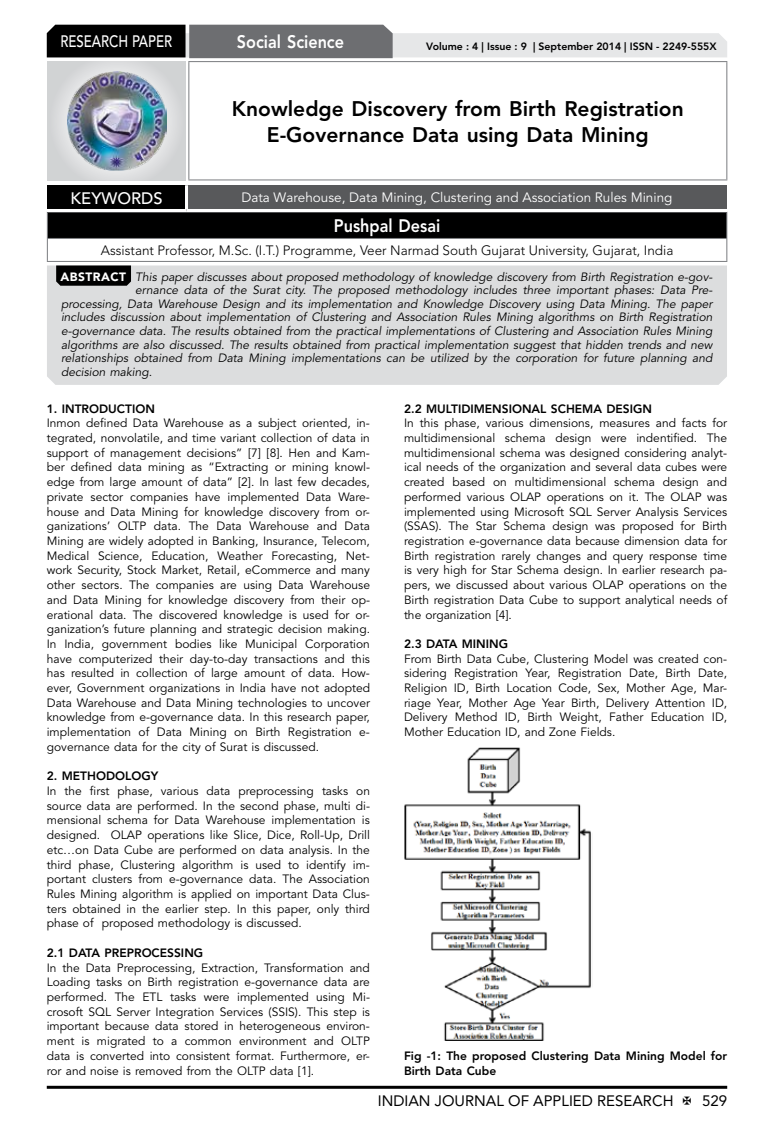
<style>
.page{position:relative;width:774px;height:1136px;background:#fff}
.page>*{position:absolute;margin:0;border:0;box-sizing:border-box;transform-origin:0 0}
.t1{font:800 21px/26.2px "Avenir LT Std";color:#000;text-align:center}
.t2{font:800 18px "Avenir LT Std";color:#fff;scale:.9 1}
.t3{font:500 16.5px "Avenir LT Std";color:#fff;scale:.8 1}
.t4{font:500 16.5px "Avenir LT Std";color:#fff}
.t5{font:15px "Avenir LT Std";color:#000}
.t6{font:300 13.5px "Avenir LT Std";color:#000}
.t7{font:13.5px "Avenir LT Std";color:#fff}
.t8{font:12px/14.7px "Avenir LT Std";color:#000;text-align:justify}
.t9{font:italic 12px "Avenir LT Std";color:#000}
.t10{font:800 12px/14.7px "Avenir LT Std";color:#000}
.t11{font:800 10.5px "Avenir LT Std";color:#000}
.s1{font-weight:900;font-style:normal;color:#fff}
</style>
<div class="page">
<hr style="left:47px;top:1085px;width:680px;height:3px;background:#000">
<div style="left:48px;top:62px;width:137px;height:118px;background:linear-gradient(to right,#d9dadb,#d9dadb)"></div>
<img style="left:68px;top:71px;width:99px;height:100px">
<svg style="left:47px;top:25px;width:680px;height:33px;background:#979899"></svg>
<hr style="left:188px;top:61px;width:539px;height:1px;background:#808285">
<hr style="left:188px;top:62px;width:1px;height:117px;background:#808285">
<hr style="left:726px;top:62px;width:1px;height:117px;background:#808285">
<hr style="left:188px;top:179px;width:539px;height:1px;background:#808285">
<div style="left:47px;top:212px;width:680px;height:26px;background:#000"></div>
<hr style="left:47px;top:238px;width:680px;height:1px;background:#808285">
<svg style="left:47px;top:212px;width:1px;height:49px"></svg>
<svg style="left:726px;top:212px;width:1px;height:49px"></svg>
<hr style="left:47px;top:261px;width:680px;height:1px;background:#808285">
<div style="left:47px;top:185px;width:139px;height:25px;background:#000"></div>
<div style="left:186px;top:185px;width:541px;height:25px;background:#58595b"></div>
<hr style="left:185px;top:185px;width:3px;height:24px;background:#fff">
<hr style="left:47px;top:209px;width:139px;height:3px;background:#fff">
<hr style="left:186px;top:209px;width:541px;height:3px;background:#fff">
<div style="left:47px;top:265px;width:680px;height:120px;background:#dcddde"></div>
<svg style="left:56px;top:265px;width:75px;height:21px;background:#0b0b0b"></svg>
<img style="left:404px;top:747px;width:187px;height:292px">
<h3 class="t3" style="left:60px;top:32px;width:139px">RESEARCH PAPER</h3>
<h2 class="t2" style="left:237px;top:31px;width:121px">Social Science</h2>
<p class="t11" style="left:426px;top:41px;width:292px">Volume : 4 | Issue : 9 | September 2014 | ISSN - 2249-555X</p>
<h1 class="t1" style="left:232px;top:95px;width:453px">Knowledge Discovery from Birth Registration<br>E-Governance Data using Data Mining</h1>
<h3 class="t4" style="left:71px;top:189px;width:94px">KEYWORDS</h3>
<p class="t7" style="left:241px;top:189px;width:433px">Data Warehouse, Data Mining, Clustering and Association Rules Mining</p>
<h2 class="t2" style="left:334px;top:215px;width:120px">Pushpal Desai</h2>
<p class="t6" style="left:101px;top:242px;width:574px">Assistant Professor, M.Sc. (I.T.) Programme, Veer Narmad South Gujarat University, Gujarat, India</p>
<p class="t9" style="left:60px;top:270px;width:654px"><span class="s1">ABSTRACT</span> This paper discusses about proposed methodology of knowledge discovery from Birth Registration e-gov-</p>
<p class="t9" style="left:135px;top:283px;width:579px">ernance data of the Surat city. The proposed methodology includes three important phases: Data Pre-</p>
<p class="t9" style="left:61px;top:297px;width:653px">processing, Data Warehouse Design and its implementation and Knowledge Discovery using Data Mining. The paper</p>
<p class="t9" style="left:61px;top:310px;width:653px">includes discussion about implementation of Clustering and Association Rules Mining algorithms on Birth Registration</p>
<p class="t9" style="left:61px;top:324px;width:653px">e-governance data. The results obtained from the practical implementations of Clustering and Association Rules Mining</p>
<p class="t9" style="left:61px;top:337px;width:653px">algorithms are also discussed. The results obtained from practical implementation suggest that hidden trends and new</p>
<p class="t9" style="left:61px;top:351px;width:653px">relationships obtained from Data Mining implementations can be utilized by the corporation for future planning and</p>
<p class="t9" style="left:61px;top:364px;width:93px">decision making.</p>
<p class="t10" style="left:47px;top:401px;width:110px">1. INTRODUCTION</p>
<p class="t8" style="left:47px;top:416px;width:325px">Inmon defined Data Warehouse as a subject oriented, in&shy;tegrated, nonvolatile, and time variant collection of data in support of management decisions” [7] [8]. Hen and Kam&shy;ber defined data mining as “Extracting or mining knowl&shy;edge from large amount of data” [2]. In last few decades, private sector companies have implemented Data Ware&shy;house and Data Mining for knowledge discovery from or&shy;ganizations’ OLTP data. The Data Warehouse and Data Mining are widely adopted in Banking, Insurance, Telecom, Medical Science, Education, Weather Forecasting, Net&shy;work Security, Stock Market, Retail, eCommerce and many other sectors. The companies are using Data Warehouse and Data Mining for knowledge discovery from their op&shy;erational data. The discovered knowledge is used for or&shy;ganization’s future planning and strategic decision making.<br>In India, government bodies like Municipal Corporation have computerized their day-to-day transactions and this has resulted in collection of large amount of data. How&shy;ever, Government organizations in India have not adopted Data Warehouse and Data Mining technologies to uncover knowledge from e-governance data. In this research paper, implementation of Data Mining on Birth Registration e&shy;governance data for the city of Surat is discussed.</p>
<p class="t10" style="left:47px;top:768px;width:113px">2. METHODOLOGY</p>
<p class="t8" style="left:47px;top:783px;width:325px">In the first phase, various data preprocessing tasks on source data are performed. In the second phase, multi di&shy;mensional schema for Data Warehouse implementation is designed. OLAP operations like Slice, Dice, Roll-Up, Drill etc…on Data Cube are performed on data analysis. In the third phase, Clustering algorithm is used to identify im&shy;portant clusters from e-governance data. The Association Rules Mining algorithm is applied on important Data Clus&shy;ters obtained in the earlier step. In this paper, only third phase of proposed methodology is discussed.</p>
<p class="t10" style="left:47px;top:945px;width:158px">2.1 DATA PREPROCESSING</p>
<p class="t8" style="left:47px;top:960px;width:325px">In the Data Preprocessing, Extraction, Transformation and Loading tasks on Birth registration e-governance data are performed. The ETL tasks were implemented using Mi&shy;crosoft SQL Server Integration Services (SSIS). This step is important because data stored in heterogeneous environ&shy;ment is migrated to a common environment and OLTP data is converted into consistent format. Furthermore, er&shy;ror and noise is removed from the OLTP data [1].</p>
<p class="t10" style="left:404px;top:401px;width:249px">2.2 MULTIDIMENSIONAL SCHEMA DESIGN</p>
<p class="t8" style="left:404px;top:416px;width:325px">In this phase, various dimensions, measures and facts for multidimensional schema design were indentified. The multidimensional schema was designed considering analyt&shy;ical needs of the organization and several data cubes were created based on multidimensional schema design and performed various OLAP operations on it. The OLAP was implemented using Microsoft SQL Server Analysis Services (SSAS). The Star Schema design was proposed for Birth registration e-governance data because dimension data for Birth registration rarely changes and query response time is very high for Star Schema design. In earlier research pa&shy;pers, we discussed about various OLAP operations on the Birth registration Data Cube to support analytical needs of the organization [4].</p>
<p class="t10" style="left:404px;top:636px;width:105px">2.3 DATA MINING</p>
<p class="t8" style="left:404px;top:651px;width:325px">From Birth Data Cube, Clustering Model was created con&shy;sidering Registration Year, Registration Date, Birth Date, Religion ID, Birth Location Code, Sex, Mother Age, Mar&shy;riage Year, Mother Age Year Birth, Delivery Attention ID, Delivery Method ID, Birth Weight, Father Education ID, Mother Education ID, and Zone Fields.</p>
<p class="t10" style="left:404px;top:1048px;width:325px">Fig -1: The proposed Clustering Data Mining Model for<br>Birth Data Cube</p>
<p class="t5" style="left:378px;top:1091px;width:297px">INDIAN JOURNAL OF APPLIED RESEARCH</p>
<p class="t5" style="left:702px;top:1091px;width:27px">529</p>
</div>
